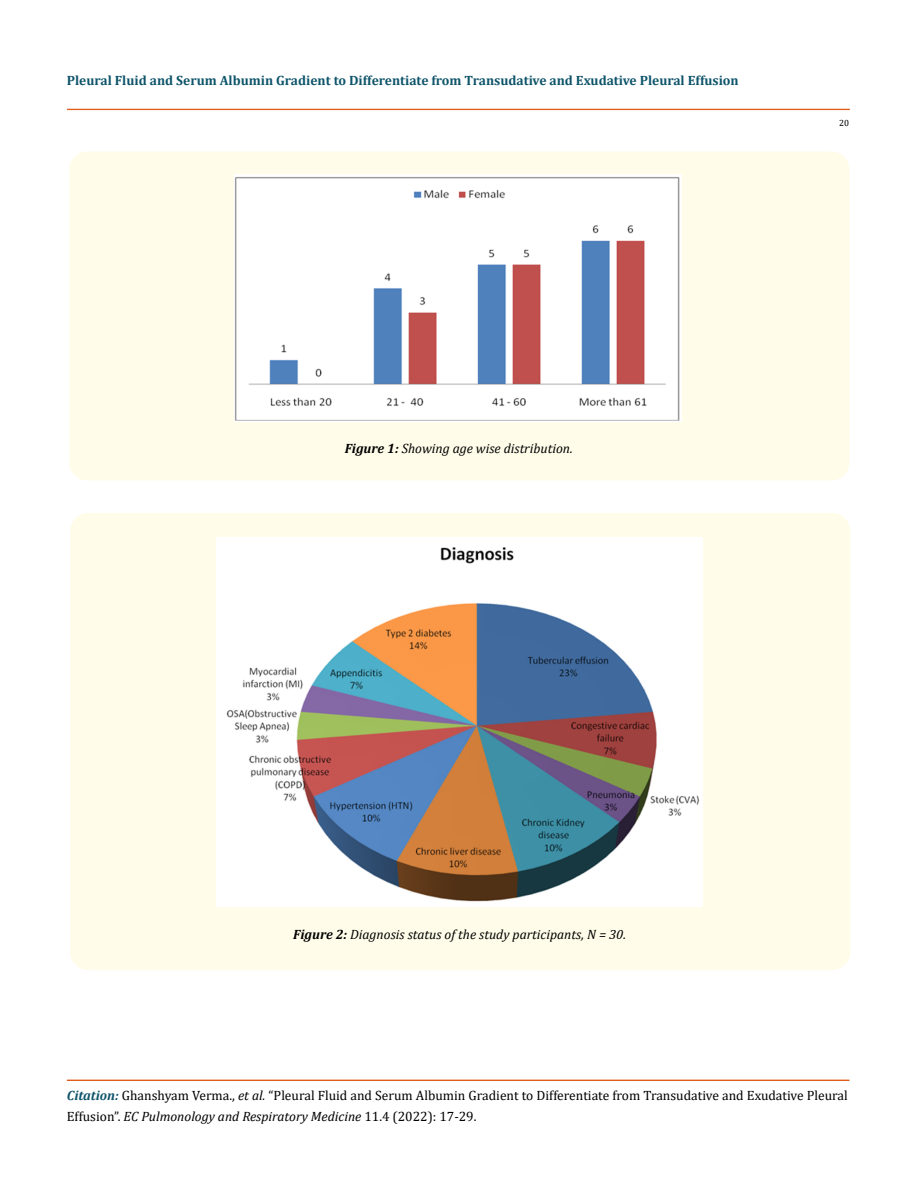
<style>
.page{position:relative;width:917px;height:1188px;background:#fff}
.page>*{position:absolute;margin:0;border:0;box-sizing:border-box;transform-origin:0 0}
.t1{font:13.5px/21px "Cambria";color:#000}
.t2{font:700 13.5px "Cambria";color:#0e546a}
.t3{font:italic 13.5px "Cambria";color:#000}
.t4{font:9px "Cambria";color:#000}
.s1{font-weight:700}
.s2{font-weight:700;font-style:italic;color:#0e546a}
.s3{font-style:italic}
</style>
<div class="page">
<div style="left:67px;top:109px;width:782px;height:1px;border:1px solid #e05d1a"></div>
<div style="left:67px;top:1080px;width:782px;height:1px;border:1px solid #e05d1a"></div>
<div style="left:69px;top:152px;width:780px;height:328px;background:#fffde9;border-radius:18px"></div>
<img style="left:235px;top:174px;width:446px;height:248px">
<div style="left:70px;top:513px;width:780px;height:457px;background:#fffde9;border-radius:18px"></div>
<img style="left:216px;top:538px;width:486px;height:369px">
<p class="t2" style="left:67px;top:70px;width:673px">Pleural Fluid and Serum Albumin Gradient to Differentiate from Transudative and Exudative Pleural Effusion</p>
<p class="t4" style="left:839px;top:118px;width:11px">20</p>
<p class="t3" style="left:345px;top:439px;width:230px"><span class="s1">Figure 1:</span> Showing age wise distribution.</p>
<p class="t3" style="left:293px;top:925px;width:334px"><span class="s1">Figure 2:</span> Diagnosis status of the study participants, N = 30.</p>
<p class="t1" style="left:67px;top:1085px;width:782px"><span class="s2">Citation:</span> Ghanshyam Verma., <span class="s3">et al.</span> “Pleural Fluid and Serum Albumin Gradient to Differentiate from Transudative and Exudative Pleural<br>Effusion”. <span class="s3">EC Pulmonology and Respiratory Medicine</span> 11.4 (2022): 17-29.</p>
</div>
